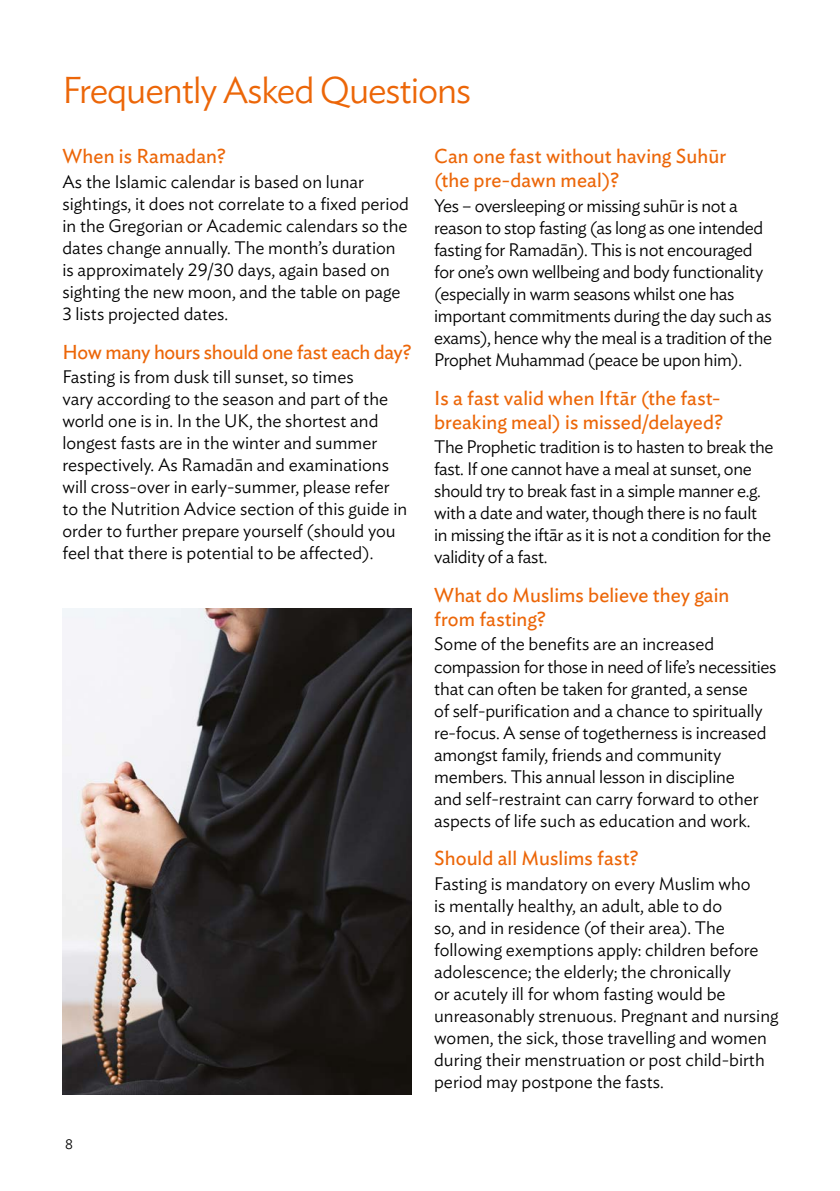
<style>
.page{position:relative;width:840px;height:1191px;background:#fff}
.page>*{position:absolute;margin:0;border:0;box-sizing:border-box;transform-origin:0 0}
.t1{font:300 37px "Ideal Sans";letter-spacing:-.03em;color:#ec6608}
.t2{font:20px/24px "Ideal Sans";letter-spacing:.005em;color:#ec6608}
.t3{font:20px "Ideal Sans";letter-spacing:-.015em;color:#ec6608}
.t4{font:300 18px/22px "Ideal Sans";color:#000}
.t5{font:300 18px/22px "Ideal Sans";letter-spacing:-.02em;color:#000}
.t6{font:300 14px "Ideal Sans";color:#000}
</style>
<div class="page">
<img style="left:62px;top:608px;width:349px;height:486px">
<h1 class="t1" style="left:62px;top:62px;width:410px">Frequently Asked Questions</h1>
<p class="t2" style="left:62px;top:143px;width:165px">When is Ramadan?</p>
<p class="t4" style="left:62px;top:169px;width:348px">As the Islamic calendar is based on lunar sightings, it does not correlate to a fixed period in the Gregorian or Academic calendars so the dates change annually. The month’s duration is approximately 29/30 days, again based on sighting the new moon, and the table on page 3 lists projected dates.</p>
<p class="t3" style="left:62px;top:336px;width:350px">How many hours should one fast each day?</p>
<p class="t4" style="left:62px;top:364px;width:346px">Fasting is from dusk till sunset, so times<br>vary according to the season and part of the world one is in. In the UK, the shortest and longest fasts are in the winter and summer respectively. As Ramadān and examinations will cross-over in early-summer, please refer to the Nutrition Advice section of this guide in order to further prepare yourself (should you feel that there is potential to be affected).</p>
<p class="t6" style="left:65px;top:1133px;width:9px">8</p>
<p class="t2" style="left:434px;top:143px;width:293px">Can one fast without having Suhūr (the pre-dawn meal)?</p>
<p class="t5" style="left:434px;top:193px;width:339px">Yes – oversleeping or missing suhūr is not a reason to stop fasting (as long as one intended fasting for Ramadān). This is not encouraged for one’s own wellbeing and body functionality (especially in warm seasons whilst one has important commitments during the day such as exams), hence why the meal is a tradition of the Prophet Muhammad (peace be upon him).</p>
<p class="t2" style="left:434px;top:384px;width:290px">Is a fast valid when Iftār (the fast&shy;breaking meal) is missed/delayed?</p>
<p class="t5" style="left:434px;top:434px;width:341px">The Prophetic tradition is to hasten to break the fast. If one cannot have a meal at sunset, one should try to break fast in a simple manner e.g. with a date and water, though there is no fault in missing the iftār as it is not a condition for the validity of a fast.</p>
<p class="t2" style="left:434px;top:581px;width:296px">What do Muslims believe they gain from fasting?</p>
<p class="t4" style="left:434px;top:631px;width:343px">Some of the benefits are an increased compassion for those in need of life’s necessities that can often be taken for granted, a sense<br>of self-purification and a chance to spiritually re-focus. A sense of togetherness is increased amongst family, friends and community members. This annual lesson in discipline<br>and self-restraint can carry forward to other aspects of life such as education and work.</p>
<p class="t2" style="left:434px;top:844px;width:206px">Should all Muslims fast?</p>
<p class="t4" style="left:434px;top:870px;width:345px">Fasting is mandatory on every Muslim who<br>is mentally healthy, an adult, able to do<br>so, and in residence (of their area). The following exemptions apply: children before adolescence; the elderly; the chronically<br>or acutely ill for whom fasting would be unreasonably strenuous. Pregnant and nursing women, the sick, those travelling and women during their menstruation or post child-birth period may postpone the fasts.</p>
</div>
